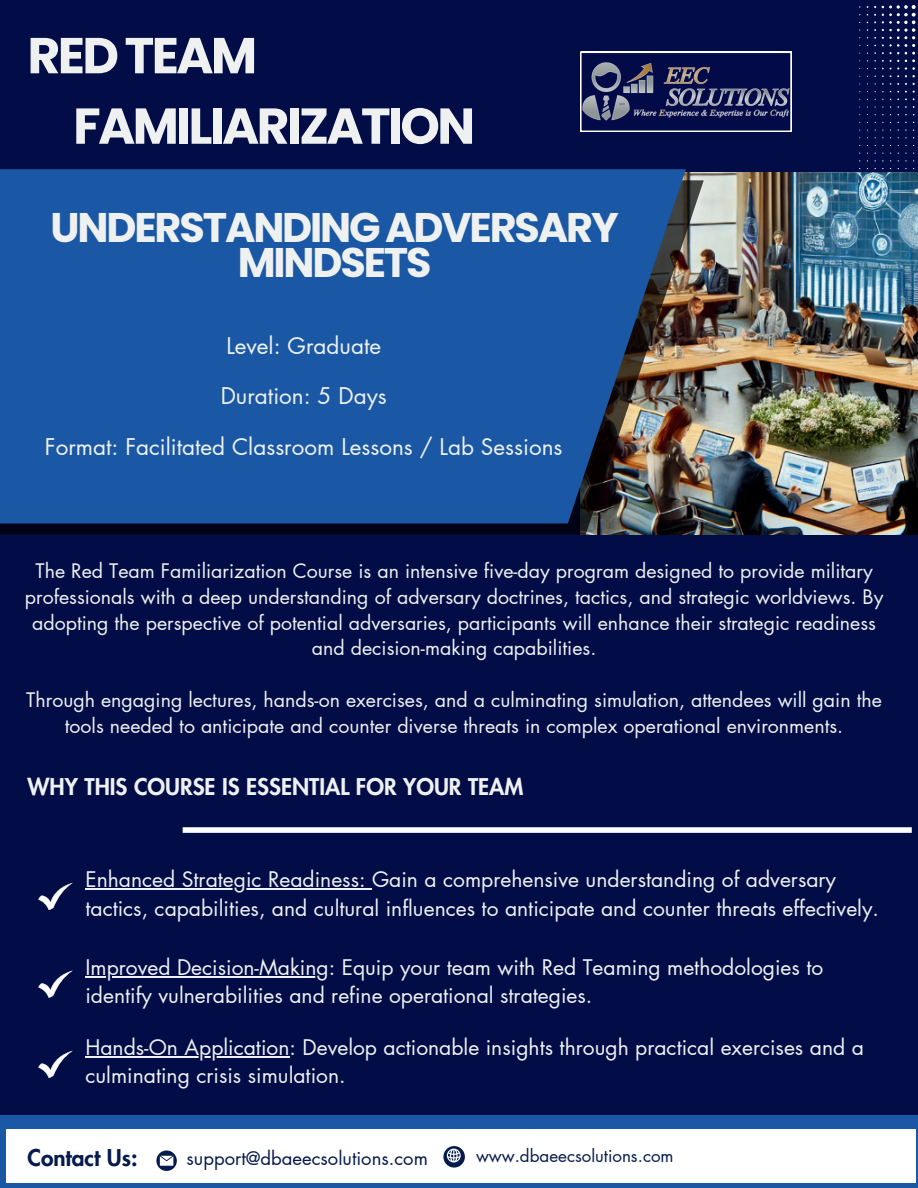
<style>
.page{position:relative;width:918px;height:1188px;background:#020c47}
.page>*{position:absolute;margin:0;border:0;box-sizing:border-box;transform-origin:0 0}
.t1{font:700 50.4px/70.5px "Poppins";letter-spacing:-.05em;color:#eef1f0}
.t2{font:700 41.4px/34.8px "Poppins";letter-spacing:-.05em;color:#eef1f0;text-align:center}
.t3{font:800 22.65px "Futura LT Pro";color:#061b4d}
.t4{font:22.5px "Futura LT Pro";color:#eef1f0}
.t5{font:800 22.5px "Futura LT Pro";color:#eef1f0}
.t6{font:21px/28.2px "Futura LT Pro";color:#eef1f0}
.t7{font:19.65px/25.8px "Futura LT Pro";color:#eef1f0;text-align:center}
.t8{font:18.45px "Futura LT Pro";color:#061b4d}
.t9{font:16.95px "Futura LT Pro";color:#061b4d}
</style>
<div class="page">
<img style="left:686px;top:172px;width:232px;height:363px">
<img style="left:0;top:180px;width:704px;height:355px">
<svg style="left:0;top:169px;width:686px;height:354px;background:#1f569c"></svg>
<div style="left:0;top:1116px;width:918px;height:72px;background:#1a58a5"></div>
<div style="left:6px;top:1129px;width:910px;height:53px;background:#fff"></div>
<svg style="left:443px;top:1146px;width:22px;height:22px"></svg>
<svg style="left:447px;top:1149px;width:13px;height:13px"></svg>
<svg style="left:156px;top:1151px;width:21px;height:20px"></svg>
<svg style="left:38px;top:883px;width:35px;height:27px"></svg>
<svg style="left:38px;top:970px;width:35px;height:27px"></svg>
<div style="left:183px;top:827px;width:729px;height:6px;background:#fff"></div>
<svg style="left:905px;top:91px;width:10px;height:9px"></svg>
<svg style="left:882px;top:5px;width:34px;height:80px"></svg>
<svg style="left:580px;top:52px;width:211px;height:80px"></svg>
<hr style="left:85px;top:889px;width:287px;height:1px;background:#eef1f0">
<hr style="left:85px;top:976px;width:244px;height:1px;background:#eef1f0">
<svg style="left:38px;top:1051px;width:35px;height:27px"></svg>
<hr style="left:85px;top:1056px;width:204px;height:1px;background:#eef1f0">
<h1 class="t1" style="left:73px;top:21px;width:403px;text-indent:-46px">RED TEAM<br>FAMILIARIZATION</h1>
<h2 class="t2" style="left:51px;top:211px;width:570px">UNDERSTANDING ADVERSARY<br>MINDSETS</h2>
<p class="t4" style="left:226px;top:330px;width:156px">Level: Graduate</p>
<p class="t4" style="left:221px;top:381px;width:168px">Duration: 5 Days</p>
<p class="t4" style="left:45px;top:431px;width:519px">Format: Facilitated Classroom Lessons / Lab Sessions</p>
<p class="t7" style="left:25px;top:557px;width:860px">The Red Team Familiarization Course is an intensive five-day program designed to provide military professionals with a deep understanding of adversary doctrines, tactics, and strategic worldviews. By adopting the perspective of potential adversaries, participants will enhance their strategic readiness and decision-making capabilities.</p>
<p class="t7" style="left:26px;top:687px;width:857px">Through engaging lectures, hands-on exercises, and a culminating simulation, attendees will gain the tools needed to anticipate and counter diverse threats in complex operational environments.</p>
<p class="t5" style="left:27px;top:769px;width:497px">WHY THIS COURSE IS ESSENTIAL FOR YOUR TEAM</p>
<p class="t6" style="left:85px;top:865px;width:795px">Enhanced Strategic Readiness: Gain a comprehensive understanding of adversary tactics, capabilities, and cultural influences to anticipate and counter threats effectively.</p>
<p class="t6" style="left:85px;top:953px;width:739px">Improved Decision-Making: Equip your team with Red Teaming methodologies to identify vulnerabilities and refine operational strategies.</p>
<p class="t6" style="left:85px;top:1033px;width:780px">Hands-On Application: Develop actionable insights through practical exercises and a culminating crisis simulation.</p>
<p class="t3" style="left:27px;top:1141px;width:112px">Contact Us:</p>
<p class="t8" style="left:187px;top:1146px;width:243px">support@dbaeecsolutions.com</p>
<p class="t9" style="left:476px;top:1144px;width:199px">www.dbaeecsolutions.com</p>
</div>
